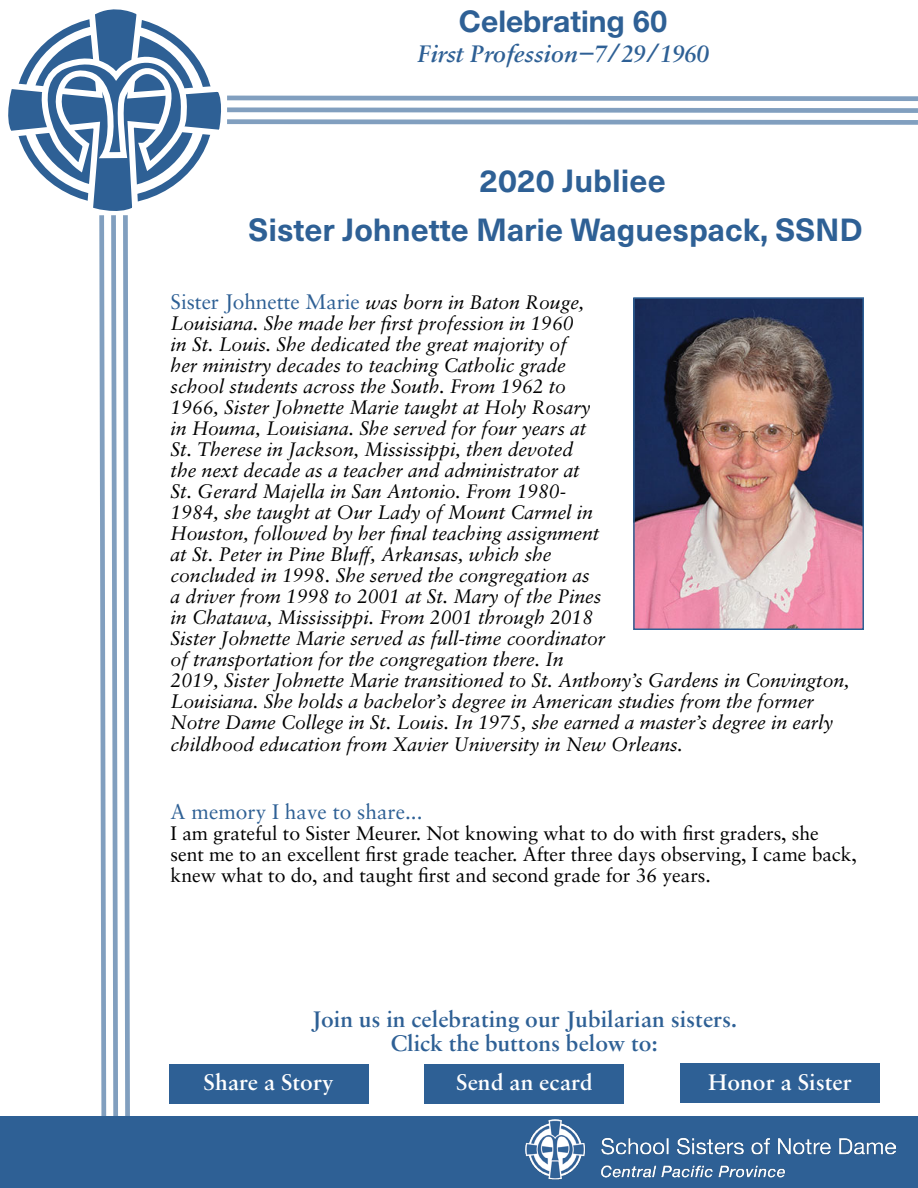
<style>
.page{position:relative;width:918px;height:1188px;background:#fff}
.page>*{position:absolute;margin:0;border:0;box-sizing:border-box;transform-origin:0 0}
.t1{font:700 31.5px "Neue Haas Unica W1 G";color:#2e6095}
.t2{font:700 30px "Helvetica Neue LT Std";color:#2e6095}
.t3{font:italic 600 25.5px "Sabon MT Pro";color:#2e6095}
.t4{font:600 24px/24px "Sabon MT Pro";color:#2e6095;text-align:center}
.t5{font:600 24px "Sabon MT Pro";color:#fff}
.t6{font:21px "Sabon LT Pro";color:#2e6095}
.t7{font:italic 19.5px/21px "Sabon LT Pro";letter-spacing:-.005em;color:#000}
.t8{font:19.5px/21px "Sabon LT Pro";letter-spacing:-.005em;color:#000}
.s1{font-style:normal;font-size:21px;color:#2e6095}
</style>
<div class="page">
<div style="left:0;top:1116px;width:918px;height:72px;background:#2e6095"></div>
<img style="left:636px;top:300px;width:225px;height:327px">
<div style="left:633px;top:297px;width:231px;height:333px;border:2px solid #2e6095"></div>
<svg style="left:8px;top:9px;width:213px;height:160px"></svg>
<div style="left:169px;top:1064px;width:200px;height:40px;background:#2e6095"></div>
<div style="left:424px;top:1064px;width:200px;height:40px;background:#2e6095"></div>
<div style="left:680px;top:1063px;width:200px;height:39px;background:#2e6095"></div>
<div style="left:683px;top:1072px;width:194px;height:31px;background:#2e6095"></div>
<img style="left:526px;top:1119px;width:370px;height:61px">
<svg style="left:20px;top:47px;width:172px;height:1069px"></svg>
<svg style="left:227px;top:95px;width:691px;height:30px"></svg>
<h2 class="t2" style="left:459px;top:2px;width:210px">Celebrating 60</h2>
<h3 class="t3" style="left:417px;top:38px;width:293px">First Profession−7/29/1960</h3>
<h1 class="t1" style="left:479px;top:157px;width:188px">2020 Jubliee</h1>
<h1 class="t1" style="left:249px;top:206px;width:616px">Sister Johnette Marie Waguespack, SSND</h1>
<p class="t7" style="left:171px;top:291px;width:680px"><span class="s1">Sister Johnette Marie</span> was born in Baton Rouge,<br>Louisiana. She made her first profession in 1960<br>in St. Louis. She dedicated the great majority of<br>her ministry decades to teaching Catholic grade<br>school students across the South. From 1962 to<br>1966, Sister Johnette Marie taught at Holy Rosary<br>in Houma, Louisiana. She served for four years at<br>St. Therese in Jackson, Mississippi, then devoted<br>the next decade as a teacher and administrator at<br>St. Gerard Majella in San Antonio. From 1980-<br>1984, she taught at Our Lady of Mount Carmel in<br>Houston, followed by her final teaching assignment<br>at St. Peter in Pine Bluff, Arkansas, which she<br>concluded in 1998. She served the congregation as<br>a driver from 1998 to 2001 at St. Mary of the Pines<br>in Chatawa, Mississippi. From 2001 through 2018<br>Sister Johnette Marie served as full-time coordinator<br>of transportation for the congregation there. In<br>2019, Sister Johnette Marie transitioned to St. Anthony’s Gardens in Convington, Louisiana. She holds a bachelor’s degree in American studies from the former Notre Dame College in St. Louis. In 1975, she earned a master’s degree in early childhood education from Xavier University in New Orleans.</p>
<p class="t6" style="left:171px;top:799px;width:253px">A memory I have to share...</p>
<p class="t8" style="left:171px;top:823px;width:688px">I am grateful to Sister Meurer. Not knowing what to do with first graders, she sent me to an excellent first grade teacher. After three days observing, I came back, knew what to do, and taught first and second grade for 36 years.</p>
<p class="t4" style="left:311px;top:1007px;width:427px">Join us in celebrating our Jubilarian sisters.<br>Click the buttons below to:</p>
<p class="t5" style="left:204px;top:1068px;width:132px">Share a Story</p>
<p class="t5" style="left:456px;top:1068px;width:138px">Send an ecard</p>
<p class="t5" style="left:708px;top:1068px;width:145px">Honor a Sister</p>
</div>
